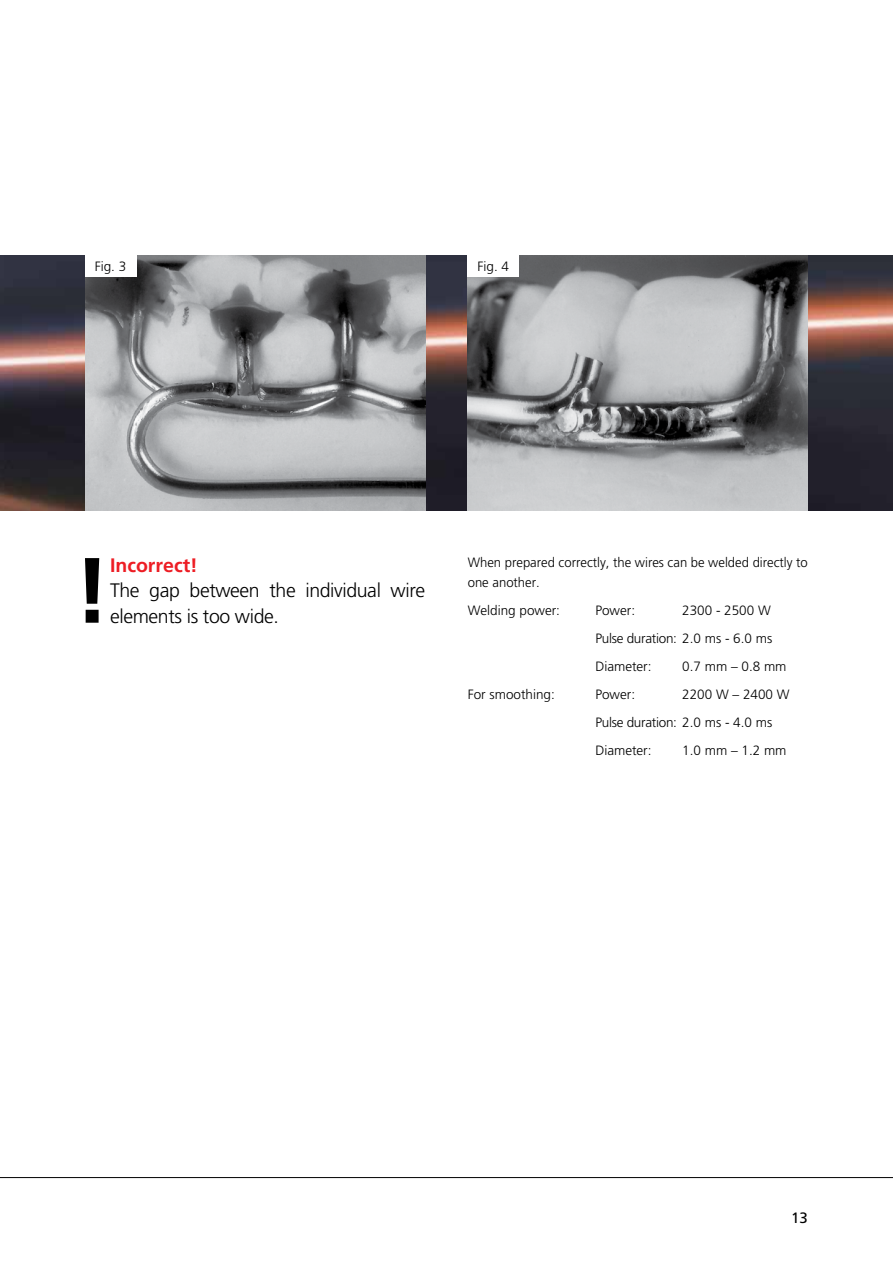
<style>
.page{position:relative;width:893px;height:1263px;background:#fff}
.page>*{position:absolute;margin:0;border:0;box-sizing:border-box;transform-origin:0 0}
.t1{font:700 92.55px "Frutiger LT Std";color:#000}
.t2{font:300 19.5px/25.5px "Frutiger LT Std";letter-spacing:-.02em;color:#000}
.t3{font:700 19.5px "Frutiger LT Std";color:#ed1d24}
.t4{font:15px "Frutiger LT Std";color:#000}
.t5{font:300 13.5px/28px "Frutiger LT Std";color:#000}
</style>
<div class="page">
<img style="left:0;top:255px;width:893px;height:255px">
<img style="left:85px;top:255px;width:340px;height:255px">
<img style="left:468px;top:255px;width:340px;height:255px">
<div style="left:85px;top:255px;width:51px;height:21px;background:#fff"></div>
<div style="left:468px;top:255px;width:51px;height:21px;background:#fff"></div>
<hr style="left:0;top:1177px;width:893px;height:1px;background:#000">
<p class="t5" style="left:95px;top:252px;width:33px">Fig. 3</p>
<p class="t5" style="left:477px;top:252px;width:33px">Fig. 4</p>
<h1 class="t1" style="left:74px;top:536px;width:38px">!</h1>
<h2 class="t3" style="left:110px;top:553px;width:89px">Incorrect!</h2>
<h2 class="t2" style="left:110px;top:578px;width:317px">The gap between the individual wire elements is too wide.</h2>
<p class="t5" style="left:468px;top:553px;width:342px;line-height:19.5px">When prepared correctly, the wires can be welded directly to one another.</p>
<p class="t5" style="left:468px;top:596px;width:94px">Welding power:</p>
<p class="t5" style="left:595px;top:596px;width:41px">Power:</p>
<p class="t5" style="left:595px;top:596px;width:178px;text-align:justify;text-indent:87px">2300 - 2500 W Pulse duration: 2.0 ms - 6.0 ms Diameter:</p>
<p class="t5" style="left:682px;top:652px;width:106px">0.7 mm – 0.8 mm</p>
<p class="t5" style="left:468px;top:680px;width:89px">For smoothing:</p>
<p class="t5" style="left:595px;top:680px;width:41px">Power:</p>
<p class="t5" style="left:595px;top:680px;width:196px;text-indent:87px">2200 W – 2400 W<br>Pulse duration: 2.0 ms - 4.0 ms<br>Diameter:</p>
<p class="t5" style="left:682px;top:736px;width:106px">1.0 mm – 1.2 mm</p>
<p class="t4" style="left:791px;top:1209px;width:18px">13</p>
</div>
